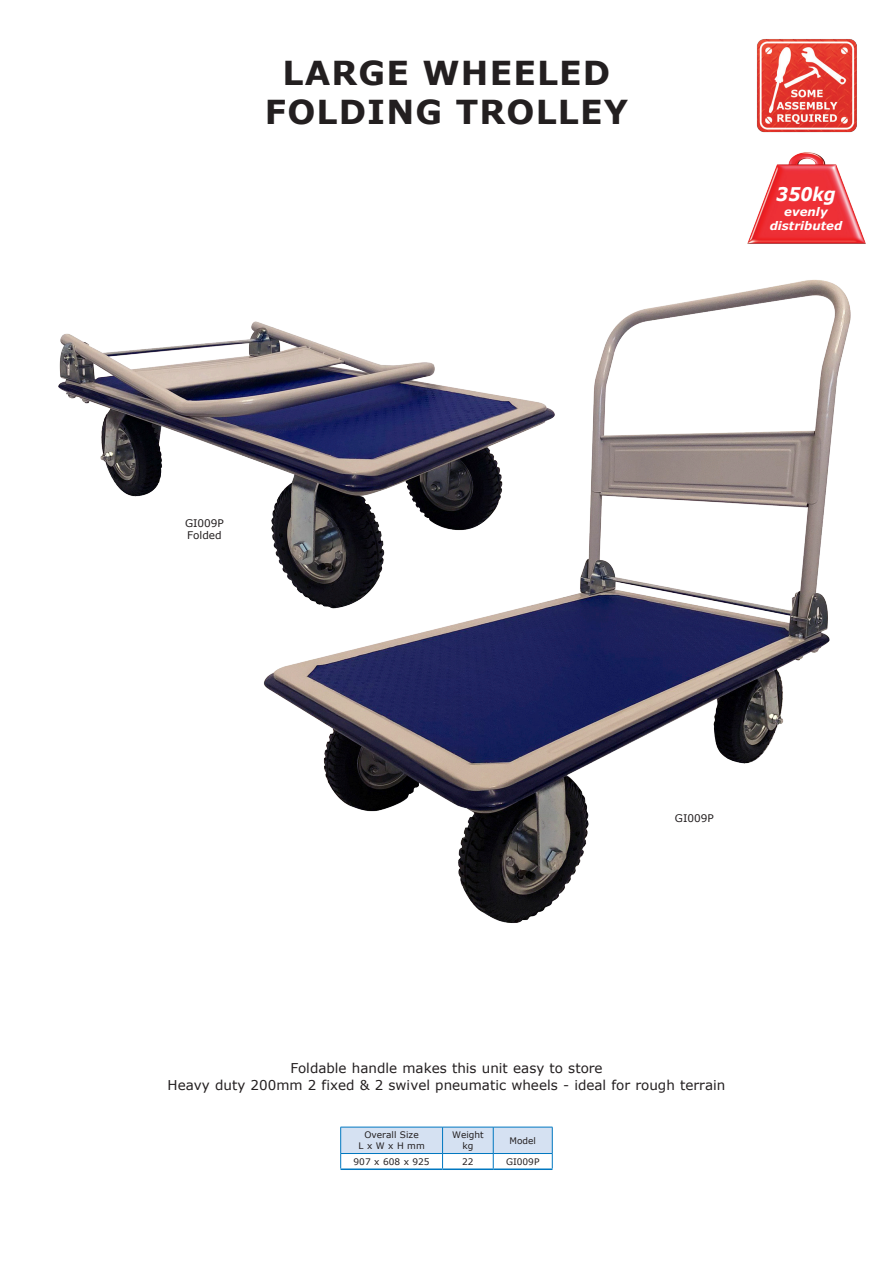
<style>
.page{position:relative;width:893px;height:1263px;background:#fff}
.page>*{position:absolute;margin:0;border:0;box-sizing:border-box;transform-origin:0 0}
.t1{font:700 33px "Verdana";letter-spacing:.035em;color:#231f20}
.t2{font:italic 700 18.9px "Verdana";color:#fff;scale:.9 1}
.t3{font:13.5px "Verdana";color:#231f20}
.t4{font:italic 700 11.7px/14.1px "Verdana";color:#fff;text-align:center}
.t5{font:10.5px "Verdana";color:#231f20}
.t6{font:9px "Verdana";color:#231f20}
</style>
<div class="page">
<img style="left:757px;top:39px;width:100px;height:94px">
<img style="left:747px;top:152px;width:119px;height:92px">
<img style="left:264px;top:280px;width:587px;height:643px">
<img style="left:58px;top:311px;width:521px;height:305px">
<hr style="left:340px;top:1168px;width:103px;height:2px;background:#0077c0">
<hr style="left:443px;top:1168px;width:50px;height:2px;background:#0077c0">
<hr style="left:493px;top:1168px;width:59px;height:2px;background:#0077c0">
<svg style="left:340px;top:1127px;width:213px;height:42px"></svg>
<p class="t1" style="left:283px;top:49px;width:329px">LARGE WHEELED</p>
<p class="t1" style="left:265px;top:89px;width:365px">FOLDING TROLLEY</p>
<p class="t2" style="left:776px;top:181px;width:67px">350kg</p>
<p class="t4" style="left:770px;top:204px;width:74px">evenly distributed</p>
<p class="t5" style="left:185px;top:516px;width:40px">GI009P</p>
<p class="t5" style="left:187px;top:528px;width:36px">Folded</p>
<p class="t5" style="left:675px;top:811px;width:40px">GI009P</p>
<p class="t3" style="left:290px;top:1059px;width:314px">Foldable handle makes this unit easy to store</p>
<p class="t3" style="left:168px;top:1075px;width:559px">Heavy duty 200mm 2 fixed &amp; 2 swivel pneumatic wheels - ideal for rough terrain</p>
<p class="t6" style="left:365px;top:1129px;width:56px">Overall Size</p>
<p class="t6" style="left:358px;top:1140px;width:68px">L x W x H mm</p>
<p class="t6" style="left:452px;top:1129px;width:33px">Weight</p>
<p class="t6" style="left:462px;top:1140px;width:12px">kg</p>
<p class="t6" style="left:509px;top:1134px;width:28px">Model</p>
<p class="t6" style="left:354px;top:1155px;width:78px">907 x 608 x 925</p>
<p class="t6" style="left:462px;top:1155px;width:13px">22</p>
<p class="t6" style="left:506px;top:1155px;width:35px">GI009P</p>
</div>
